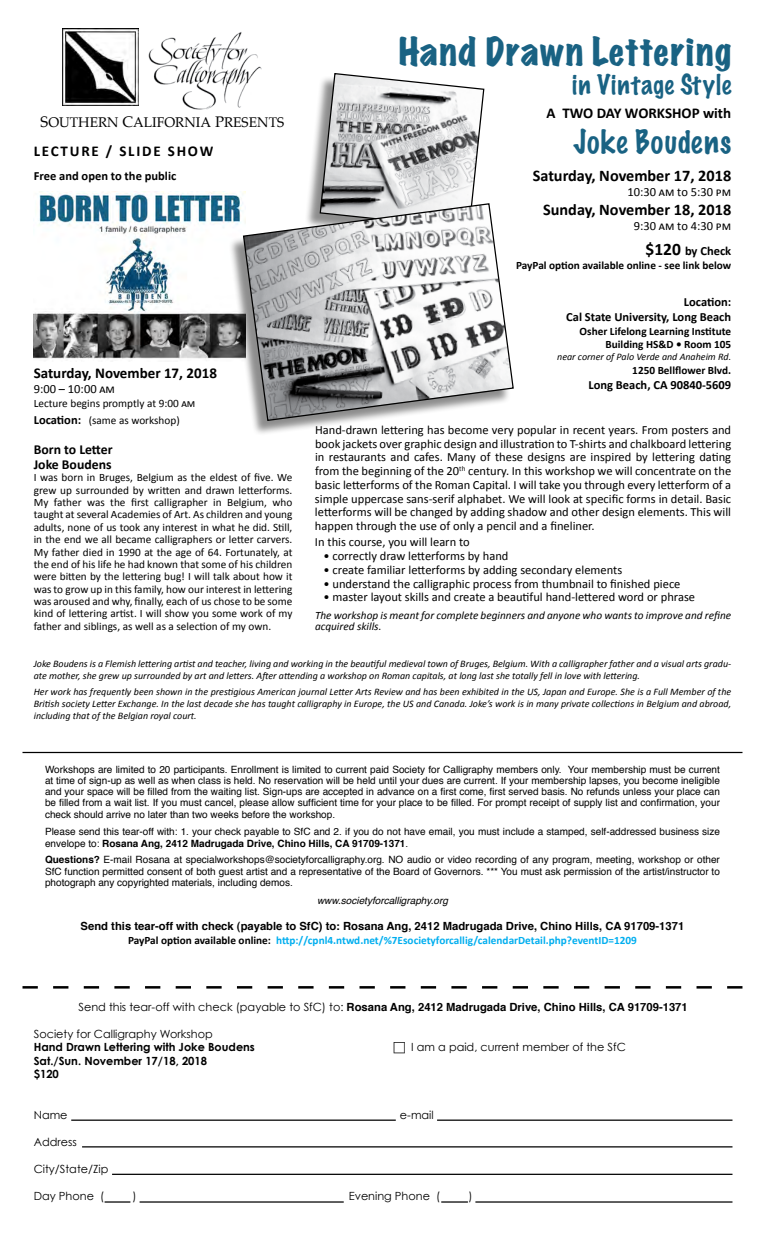
<style>
.page{position:relative;width:765px;height:1260px;background:#fff}
.page>*{position:absolute;margin:0;border:0;box-sizing:border-box;transform-origin:0 0}
.t1{font:expanded 35px "Marker Felt";letter-spacing:.035em;color:#196283}
.t2{font:100 30px "Marker Felt";letter-spacing:.04em;color:#196283}
.t3{font:100 25px "Marker Felt";letter-spacing:.045em;color:#196283}
.t4{font:700 16.25px "Calibri";color:#000}
.t5{font:700 15px "Calibri";color:#000}
.t6{font:700 15px "Calibri";letter-spacing:.12em;color:#000}
.t7{font:13.75px "Palatino";color:#000}
.t8{font:700 13.75px/15.1px "Calibri";color:#000}
.t9{font:12.5px/13.8px "Calibri";color:#000;text-align:right}
.t10{font:700 12.5px/15px "Calibri";color:#000;text-align:right}
.t11{font:11.25px/12.4px "Calibri";color:#000}
.t12{font:700 11.25px "Helvetica";color:#000}
.t13{font:11.25px "Century Gothic";color:#000}
.t14{font:700 11.25px/13.5px "Calibri";color:#000;text-align:right}
.t15{font:700 11.25px "Calibri";color:#00aeef}
.t16{font:italic 11.25px/11.2px "Calibri";color:#000}
.t17{font:700 11.25px/13.5px "Century Gothic";color:#000}
.t18{font:10px/11.2px "Helvetica";color:#000;text-align:justify}
.t19{font:italic 10px/12px "Calibri";color:#000}
.t20{font:italic 10px "Helvetica";color:#000}
.s1{font-size:15px}
.s2{font-weight:700;font-size:17.5px}
.s3{font-weight:700}
.s4{font-weight:700;font-size:12.5px}
.s5{color:#000}
.s6{font-family:"Century Gothic";font-weight:400}
</style>
<div class="page">
<div style="left:304px;top:75px;width:178px;height:169px;background:#000;opacity:.45"></div>
<svg style="left:319px;top:73px;width:166px;height:129px"></svg>
<img style="left:148px;top:32px;width:114px;height:78px">
<img style="left:63px;top:29px;width:76px;height:76px">
<hr style="left:71px;top:1120px;width:325px;height:1px;background:#000">
<hr style="left:437px;top:1120px;width:295px;height:1px;background:#000">
<hr style="left:82px;top:1146px;width:650px;height:2px;background:#000">
<hr style="left:112px;top:1174px;width:621px;height:1px;background:#000">
<hr style="left:105px;top:1201px;width:25px;height:2px;background:#000">
<hr style="left:140px;top:1201px;width:204px;height:2px;background:#000">
<hr style="left:441px;top:1201px;width:27px;height:2px;background:#000">
<hr style="left:475px;top:1201px;width:257px;height:2px;background:#000">
<svg style="left:22px;top:986px;width:720px;height:3px"></svg>
<img style="left:34px;top:191px;width:212px;height:168px">
<div style="left:227px;top:205px;width:284px;height:231px;background:#000;opacity:.45"></div>
<svg style="left:242px;top:202px;width:272px;height:220px"></svg>
<hr style="left:22px;top:752px;width:720px;height:1px;background:#000">
<h3 class="t7" style="left:40px;top:111px;width:245px"><span class="s1">S</span>OUTHERN <span class="s1">C</span>ALIFORNIA <span class="s1">P</span>RESENTS</h3>
<h3 class="t6" style="left:34px;top:142px;width:181px">LECTURE / SLIDE SHOW</h3>
<p class="t10" style="left:34px;top:168px;width:144px">Free and open to the public</p>
<h1 class="t1" style="left:399px;top:26px;width:334px">Hand Drawn Lettering</h1>
<h3 class="t3" style="left:572px;top:68px;width:160px">in Vintage Style</h3>
<h3 class="t5" style="left:547px;top:103px;width:186px">A TWO DAY WORKSHOP with</h3>
<h2 class="t2" style="left:573px;top:121px;width:159px">Joke Boudens</h2>
<h3 class="t4" style="left:533px;top:165px;width:200px">Saturday, November 17, 2018</h3>
<p class="t9" style="left:627px;top:184px;width:105px">10:30 am to 5:30 pm</p>
<h3 class="t4" style="left:543px;top:200px;width:190px">Sunday, November 18, 2018</h3>
<p class="t9" style="left:634px;top:213px;width:99px;line-height:24.5px">9:30 am to 4:30 pm <span class="s2">$120</span> <span class="s3">by Check</span></p>
<p class="t14" style="left:516px;top:258px;width:217px">PayPal option available online - see link below</p>
<p class="t10" style="left:566px;top:294px;width:166px">Location:<br>Cal State University, Long Beach</p>
<p class="t14" style="left:580px;top:324px;width:153px">Osher Lifelong Learning Institute<br>Building HS&amp;D • Room 105</p>
<p class="t19" style="left:557px;top:350px;width:176px">near corner of Palo Verde and Anaheim Rd.</p>
<p class="t14" style="left:632px;top:363px;width:100px">1250 Bellflower Blvd.</p>
<p class="t10" style="left:588px;top:376px;width:144px">Long Beach, CA 90840-5609</p>
<h3 class="t5" style="left:34px;top:364px;width:185px">Saturday, November 17, 2018</h3>
<p class="t9" style="left:34px;top:382px;width:83px">9:00 – 10:00 am</p>
<p class="t11" style="left:34px;top:394px;width:163px;line-height:17.5px">Lecture begins promptly at 9:00 am<br><span class="s4">Location:</span> (same as workshop)</p>
<p class="t9" style="left:315px;top:422px;width:418px;text-align:justify">Hand-drawn lettering has become very popular in recent years. From posters and book jackets over graphic design and illustration to T-shirts and chalkboard lettering in restaurants and cafes. Many of these designs are inspired by lettering dating from the beginning of the 20<sup>th</sup> century. In this workshop we will concentrate on the basic letterforms of the Roman Capital. I will take you through every letterform of a simple uppercase sans-serif alphabet. We will look at specific forms in detail. Basic letterforms will be changed by adding shadow and other design elements. This will happen through the use of only a pencil and a fineliner.</p>
<p class="t9" style="left:315px;top:535px;width:156px">In this course, you will learn to</p>
<p class="t9" style="left:323px;top:548px;width:186px">• correctly draw letterforms by hand</p>
<p class="t9" style="left:323px;top:562px;width:300px">• create familiar letterforms by adding secondary elements</p>
<p class="t9" style="left:323px;top:576px;width:359px">• understand the calligraphic process from thumbnail to finished piece</p>
<p class="t9" style="left:323px;top:590px;width:373px">• master layout skills and create a beautiful hand-lettered word or phrase</p>
<p class="t16" style="left:315px;top:609px;width:418px">The workshop is meant for complete beginners and anyone who wants to improve and refine acquired skills.</p>
<p class="t19" style="left:34px;top:657px;width:699px">Joke Boudens is a Flemish lettering artist and teacher, living and working in the beautiful medieval town of Bruges, Belgium. With a calligrapher father and a visual arts gradu&shy;ate mother, she grew up surrounded by art and letters. After attending a workshop on Roman capitals, at long last she totally fell in love with lettering.</p>
<p class="t19" style="left:34px;top:685px;width:699px;text-align:justify">Her work has frequently been shown in the prestigious American journal Letter Arts Review and has been exhibited in the US, Japan and Europe. She is a Full Member of the British society Letter Exchange. In the last decade she has taught calligraphy in Europe, the US and Canada. Joke’s work is in many private collections in Belgium and abroad, including that of the Belgian royal court.</p>
<h3 class="t8" style="left:34px;top:441px;width:80px">Born to Letter<br>Joke Boudens</h3>
<p class="t11" style="left:34px;top:471px;width:260px;text-align:justify">I was born in Bruges, Belgium as the eldest of five. We grew up surrounded by written and drawn letterforms.<br>My father was the first calligrapher in Belgium, who taught at several Academies of Art. As children and young adults, none of us took any interest in what he did. Still, in the end we all became calligraphers or letter carvers.<br>My father died in 1990 at the age of 64. Fortunately, at the end of his life he had known that some of his children were bitten by the lettering bug! I will talk about how it was to grow up in this family, how our interest in lettering was aroused and why, finally, each of us chose to be some kind of lettering artist. I will show you some work of my father and siblings, as well as a selection of my own.</p>
<p class="t18" style="left:45px;top:764px;width:677px">Workshops are limited to 20 participants. Enrollment is limited to current paid Society for Calligraphy members only. Your membership must be current at time of sign-up as well as when class is held. No reservation will be held until your dues are current. If your membership lapses, you become ineligible and your space will be filled from the waiting list. Sign-ups are accepted in advance on a first come, first served basis. No refunds unless your place can be filled from a wait list. If you must cancel, please allow sufficient time for your place to be filled. For prompt receipt of supply list and confirmation, your check should arrive no later than two weeks before the workshop.</p>
<p class="t18" style="left:45px;top:825px;width:677px;line-height:12px">Please send this tear-off with: 1. your check payable to SfC and 2. if you do not have email, you must include a stamped, self-addressed business size envelope to: <span class="s3">Rosana Ang, 2412 Madrugada Drive, Chino Hills, CA 91709-1371</span>.</p>
<p class="t18" style="left:45px;top:855px;width:676px"><span class="s3">Questions?</span> E-mail Rosana at specialworkshops@societyforcalligraphy.org. NO audio or video recording of any program, meeting, workshop or other SfC function permitted consent of both guest artist and a representative of the Board of Governors. *** You must ask permission of the artist/instructor to photograph any copyrighted materials, including demos.</p>
<p class="t20" style="left:317px;top:892px;width:132px">www.societyforcalligraphy.org</p>
<p class="t12" style="left:81px;top:917px;width:605px">Send this tear-off with check (payable to SfC) to: Rosana Ang, 2412 Madrugada Drive, Chino Hills, CA 91709-1371</p>
<p class="t15" style="left:128px;top:934px;width:510px"><span class="s5">PayPal option available online:</span> http://cpnl4.ntwd.net/%7Esocietyforcallig/calendarDetail.php?eventID=1209</p>
<p class="t12" style="left:78px;top:998px;width:611px"><span class="s6">Send this tear-off with check (payable to SfC) to:</span> Rosana Ang, 2412 Madrugada Drive, Chino Hills, CA 91709-1371</p>
<p class="t13" style="left:34px;top:1027px;width:181px">Society for Calligraphy Workshop</p>
<p class="t17" style="left:34px;top:1040px;width:223px">Hand Drawn Lettering with Joke Boudens</p>
<p class="t13" style="left:411px;top:1040px;width:216px">I am a paid, current member of the SfC</p>
<p class="t17" style="left:34px;top:1054px;width:175px">Sat./Sun. November 17/18, 2018 $120</p>
<p class="t13" style="left:34px;top:1108px;width:35px">Name</p>
<p class="t13" style="left:400px;top:1108px;width:35px">e-mail</p>
<p class="t13" style="left:34px;top:1135px;width:45px">Address</p>
<p class="t13" style="left:34px;top:1162px;width:76px">City/State/Zip</p>
<p class="t13" style="left:34px;top:1189px;width:72px">Day Phone (</p>
<p class="t13" style="left:132px;top:1189px;width:6px">)</p>
<p class="t13" style="left:349px;top:1189px;width:93px">Evening Phone (</p>
<p class="t13" style="left:468px;top:1189px;width:6px">)</p>
</div>
